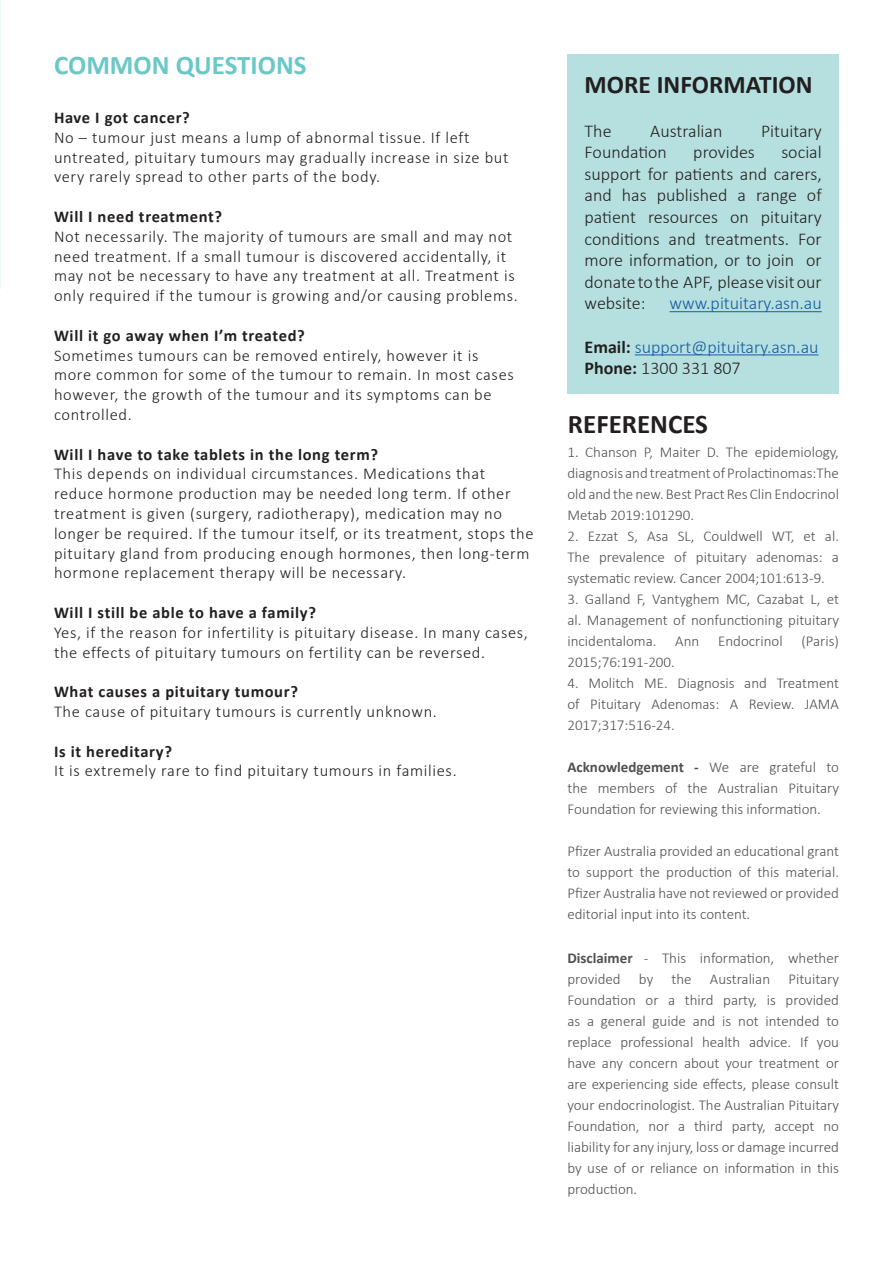
<style>
.page{position:relative;width:893px;height:1263px;background:#fff}
.page>*{position:absolute;margin:0;border:0;box-sizing:border-box;transform-origin:0 0}
.References_Disclaime{font:700 27px "Calibri";color:#6ac8c7}
.References_Disclaime-2{font:700 27px "Calibri";color:#231f20}
.Body{font:700 25.5px "Calibri";color:#231f20}
.Body-2{font:300 18px/21.6px "Calibri";color:#231f20;text-align:justify}
.Body-3{font:300 18px "Calibri";color:#175d9e}
.Body-4{font:300 16.5px/19.8px "Calibri";letter-spacing:.04em;color:#231f20}
.Body-5{font:700 16.5px "Calibri";letter-spacing:.04em;color:#231f20}
.References_Disclaime-3{font:300 15px/21px "Calibri";color:#505052;text-align:justify}
.s1{font-weight:700;color:#231f20}
.s2{font-weight:700}
</style>
<div class="page">
<div style="left:567px;top:54px;width:272px;height:339px;background:#b6e0e0"></div>
<hr style="left:670px;top:311px;width:152px;height:1px;background:#175d9e">
<hr style="left:635px;top:354px;width:183px;height:1px;background:#175d9e">
<p class="References_Disclaime" style="left:54px;top:46px;width:254px">COMMON QUESTIONS</p>
<p class="Body-5" style="left:54px;top:106px;width:137px">Have I got cancer?</p>
<p class="Body-4" style="left:54px;top:127px;width:456px">No – tumour just means a lump of abnormal tissue. If left untreated, pituitary tumours may gradually increase in size but very rarely spread to other parts of the body.</p>
<p class="Body-5" style="left:54px;top:205px;width:170px">Will I need treatment?</p>
<p class="Body-4" style="left:54px;top:226px;width:465px">Not necessarily. The majority of tumours are small and may not need treatment. If a small tumour is discovered accidentally, it may not be necessary to have any treatment at all. Treatment is only required if the tumour is growing and/or causing problems.</p>
<p class="Body-5" style="left:54px;top:324px;width:252px">Will it go away when I’m treated?</p>
<p class="Body-4" style="left:54px;top:345px;width:461px">Sometimes tumours can be removed entirely, however it is more common for some of the tumour to remain. In most cases however, the growth of the tumour and its symptoms can be controlled.</p>
<p class="Body-5" style="left:54px;top:442px;width:326px">Will I have to take tablets in the long term?</p>
<p class="Body-4" style="left:54px;top:464px;width:481px">This depends on individual circumstances. Medications that reduce hormone production may be needed long term. If other treatment is given (surgery, radiotherapy), medication may no longer be required. If the tumour itself, or its treatment, stops the pituitary gland from producing enough hormones, then long-term hormone replacement therapy will be necessary.</p>
<p class="Body-5" style="left:54px;top:601px;width:264px">Will I still be able to have a family?</p>
<p class="Body-4" style="left:54px;top:622px;width:475px">Yes, if the reason for infertility is pituitary disease. In many cases, the effects of pituitary tumours on fertility can be reversed.</p>
<p class="Body-5" style="left:54px;top:680px;width:245px">What causes a pituitary tumour?</p>
<p class="Body-4" style="left:54px;top:701px;width:384px">The cause of pituitary tumours is currently unknown.</p>
<p class="Body-5" style="left:54px;top:739px;width:119px">Is it hereditary?</p>
<p class="Body-4" style="left:54px;top:761px;width:404px">It is extremely rare to find pituitary tumours in families.</p>
<p class="Body" style="left:585px;top:67px;width:230px">MORE INFORMATION</p>
<p class="Body-2" style="left:585px;top:120px;width:28px">The</p>
<p class="Body-2" style="left:650px;top:120px;width:74px">Australian</p>
<p class="Body-2" style="left:761px;top:120px;width:62px">Pituitary</p>
<p class="Body-2" style="left:585px;top:141px;width:84px">Foundation</p>
<p class="Body-2" style="left:693px;top:141px;width:63px">provides</p>
<p class="Body-2" style="left:585px;top:141px;width:239px;text-indent:197px">social support for patients and carers, and has published a range of patient resources on pituitary conditions and treatments. For more information, or to join or donate to the APF, please visit our website:</p>
<p class="Body-3" style="left:670px;top:292px;width:154px">www.pituitary.asn.au</p>
<p class="Body-3" style="left:585px;top:335px;width:235px"><span class="s1">Email:</span> support@pituitary.asn.au</p>
<p class="Body-2" style="left:585px;top:357px;width:158px"><span class="s2">Phone:</span> 1300 331 807</p>
<p class="References_Disclaime-2" style="left:568px;top:405px;width:142px">REFERENCES</p>
<p class="References_Disclaime-3" style="left:567px;top:441px;width:273px">1. Chanson P, Maiter D. The epidemiology, diagnosis and treatment of Prolactinomas:The old and the new. Best Pract Res Clin Endocrinol Metab 2019:101290.</p>
<p class="References_Disclaime-3" style="left:567px;top:525px;width:273px">2. Ezzat S, Asa SL, Couldwell WT, et al.<br>The prevalence of pituitary adenomas: a systematic review. Cancer 2004;101:613-9.</p>
<p class="References_Disclaime-3" style="left:567px;top:588px;width:273px">3. Galland F, Vantyghem MC, Cazabat L, et al. Management of nonfunctioning pituitary incidentaloma. Ann Endocrinol (Paris)<br>2015;76:191-200.</p>
<p class="References_Disclaime-3" style="left:567px;top:672px;width:273px">4. Molitch ME. Diagnosis and Treatment of Pituitary Adenomas: A Review. JAMA 2017;317:516-24.</p>
<p class="References_Disclaime-3" style="left:567px;top:756px;width:273px"><span class="s2">Acknowledgement -</span> We are grateful to the members of the Australian Pituitary Foundation for reviewing this information.</p>
<p class="References_Disclaime-3" style="left:567px;top:840px;width:273px">Pfizer Australia provided an educational grant to support the production of this material.<br>Pfizer Australia have not reviewed or provided editorial input into its content.</p>
<p class="References_Disclaime-3" style="left:567px;top:947px;width:273px"><span class="s2">Disclaimer</span> - This information, whether provided by the Australian Pituitary Foundation or a third party, is provided as a general guide and is not intended to replace professional health advice. If you have any concern about your treatment or are experiencing side effects, please consult your endocrinologist. The Australian Pituitary Foundation, nor a third party, accept no liability for any injury, loss or damage incurred by use of or reliance on information in this production.</p>
</div>
